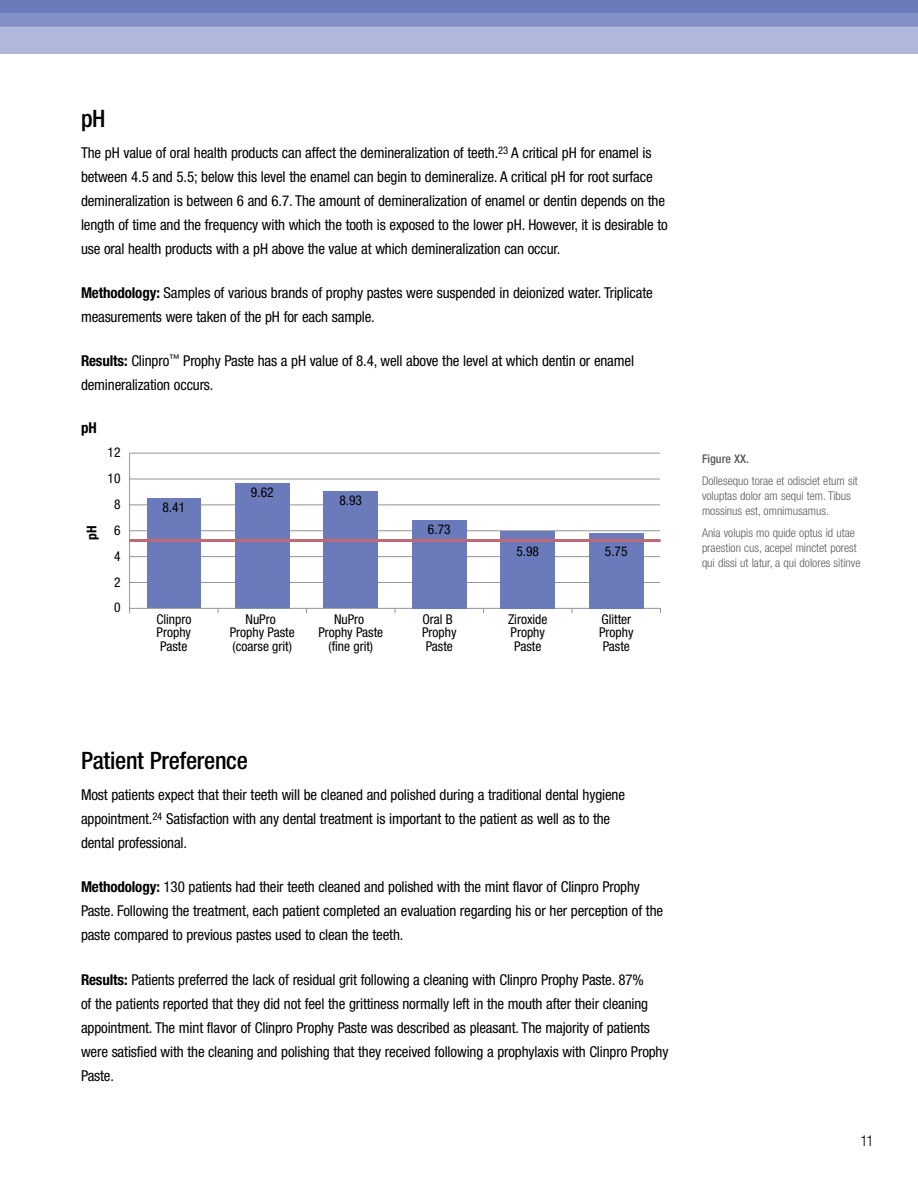
<style>
.page{position:relative;width:918px;height:1188px;background:#fff}
.page>*{position:absolute;margin:0;border:0;box-sizing:border-box;transform-origin:0 0}
.t1{font:500 condensed 24px "Helvetica Neue";letter-spacing:-.01em;color:#000}
.t2{font:condensed 15px/24px "Helvetica Neue";letter-spacing:-.01em;color:#000}
.t3{font:300 condensed 15px "Helvetica Neue";color:#000}
.t4{font:700 condensed 15px "Helvetica Neue";color:#000}
.t5{font:condensed 13.5px/13.5px "Helvetica Neue";color:#000}
.t6{font:700 condensed 13.5px "Helvetica Neue";color:#000}
.toc_1{font:300 condensed 12px/15px "Helvetica Neue";color:#58595b}
.toc_1-2{font:500 condensed 12px "Helvetica Neue";color:#58595b}
.s1{font-weight:700}
</style>
<div class="page">
<div style="left:0;top:0;width:918px;height:28px;background:#6b7abb"></div>
<svg style="left:0;top:13px;width:918px;height:41px;background:#a1a9d3"></svg>
<hr style="left:0;top:27px;width:918px;height:1px;background:#fff">
<hr style="left:129px;top:453px;width:1px;height:160px;background:#939598">
<hr style="left:130px;top:453px;width:530px;height:1px;background:#939598">
<hr style="left:130px;top:479px;width:530px;height:1px;background:#939598">
<hr style="left:130px;top:530px;width:530px;height:1px;background:#939598">
<hr style="left:130px;top:582px;width:530px;height:1px;background:#939598">
<hr style="left:130px;top:505px;width:530px;height:1px;background:#939598">
<hr style="left:130px;top:556px;width:530px;height:1px;background:#939598">
<div style="left:147px;top:499px;width:54px;height:109px;background:#6b7abb"></div>
<div style="left:235px;top:483px;width:54px;height:125px;background:#6b7abb"></div>
<hr style="left:130px;top:608px;width:531px;height:1px;background:#939598">
<div style="left:324px;top:492px;width:54px;height:116px;background:#6b7abb"></div>
<div style="left:412px;top:520px;width:54px;height:88px;background:#6b7abb"></div>
<div style="left:501px;top:531px;width:54px;height:77px;background:#6b7abb"></div>
<div style="left:589px;top:533px;width:54px;height:75px;background:#6b7abb"></div>
<hr style="left:130px;top:539px;width:531px;height:3px;background:#c06976">
<p class="t1" style="left:81px;top:104px;width:26px">pH</p>
<p class="t2" style="left:81px;top:140px;width:588px">The pH value of oral health products can affect the demineralization of teeth.<sup>23</sup> A critical pH for enamel is between 4.5 and 5.5; below this level the enamel can begin to demineralize. A critical pH for root surface demineralization is between 6 and 6.7. The amount of demineralization of enamel or dentin depends on the length of time and the frequency with which the tooth is exposed to the lower pH. However, it is desirable to use oral health products with a pH above the value at which demineralization can occur.</p>
<p class="t2" style="left:81px;top:280px;width:573px"><span class="s1">Methodology:</span> Samples of various brands of prophy pastes were suspended in deionized water. Triplicate measurements were taken of the pH for each sample.</p>
<p class="t2" style="left:81px;top:349px;width:555px"><span class="s1">Results:</span> Clinpro<sup>™</sup> Prophy Paste has a pH value of 8.4, well above the level at which dentin or enamel demineralization occurs.</p>
<p class="t4" style="left:81px;top:419px;width:17px">pH</p>
<p class="t6" style="left:83px;top:540px;width:16px;rotate:-90deg">pH</p>
<p class="t5" style="left:108px;top:446px;width:14px">12</p>
<p class="t5" style="left:108px;top:472px;width:14px">10</p>
<p class="t5" style="left:114px;top:491px;width:8px;line-height:25.8px">8<br>6</p>
<p class="t5" style="left:114px;top:543px;width:8px;line-height:25.8px">4<br>2</p>
<p class="t5" style="left:114px;top:601px;width:8px">0</p>
<p class="t5" style="left:162px;top:501px;width:24px">8.41</p>
<p class="t5" style="left:156px;top:612px;width:37px;text-align:justify">Clinpro Prophy Paste</p>
<p class="t5" style="left:251px;top:485px;width:24px">9.62</p>
<p class="t5" style="left:339px;top:494px;width:24px">8.93</p>
<p class="t5" style="left:428px;top:522px;width:24px">6.73</p>
<p class="t5" style="left:516px;top:544px;width:24px">5.98</p>
<p class="t5" style="left:605px;top:544px;width:24px">5.75</p>
<p class="t5" style="left:230px;top:612px;width:66px;text-align:center">NuPro<br>Prophy Paste (coarse grit)</p>
<p class="t5" style="left:422px;top:612px;width:36px">Oral B<br>Prophy<br>Paste</p>
<p class="t5" style="left:318px;top:612px;width:66px;text-align:center">NuPro<br>Prophy Paste (fine grit)</p>
<p class="t5" style="left:599px;top:612px;width:36px">Glitter<br>Prophy<br>Paste</p>
<p class="t5" style="left:508px;top:612px;width:41px">Ziroxide<br>Prophy<br>Paste</p>
<p class="toc_1-2" style="left:702px;top:452px;width:49px">Figure XX.</p>
<p class="toc_1" style="left:702px;top:473px;width:157px">Dollesequo torae et odisciet etum sit voluptas dolor am sequi tem. Tibus mossinus est, omnimusamus.</p>
<p class="toc_1" style="left:702px;top:525px;width:160px">Ania volupis mo quide optus id utae praestion cus, acepel minctet porest qui dissi ut latur, a qui dolores sitinve</p>
<p class="t1" style="left:81px;top:747px;width:168px">Patient Preference</p>
<p class="t2" style="left:81px;top:783px;width:546px">Most patients expect that their teeth will be cleaned and polished during a traditional dental hygiene appointment.<sup>24</sup> Satisfaction with any dental treatment is important to the patient as well as to the dental professional.</p>
<p class="t2" style="left:81px;top:875px;width:584px"><span class="s1">Methodology:</span> 130 patients had their teeth cleaned and polished with the mint flavor of Clinpro Prophy<br>Paste. Following the treatment, each patient completed an evaluation regarding his or her perception of the paste compared to previous pastes used to clean the teeth.</p>
<p class="t2" style="left:81px;top:967px;width:589px"><span class="s1">Results:</span> Patients preferred the lack of residual grit following a cleaning with Clinpro Prophy Paste. 87%<br>of the patients reported that they did not feel the grittiness normally left in the mouth after their cleaning appointment. The mint flavor of Clinpro Prophy Paste was described as pleasant. The majority of patients were satisfied with the cleaning and polishing that they received following a prophylaxis with Clinpro Prophy Paste.</p>
<p class="t3" style="left:861px;top:1132px;width:15px">11</p>
</div>
